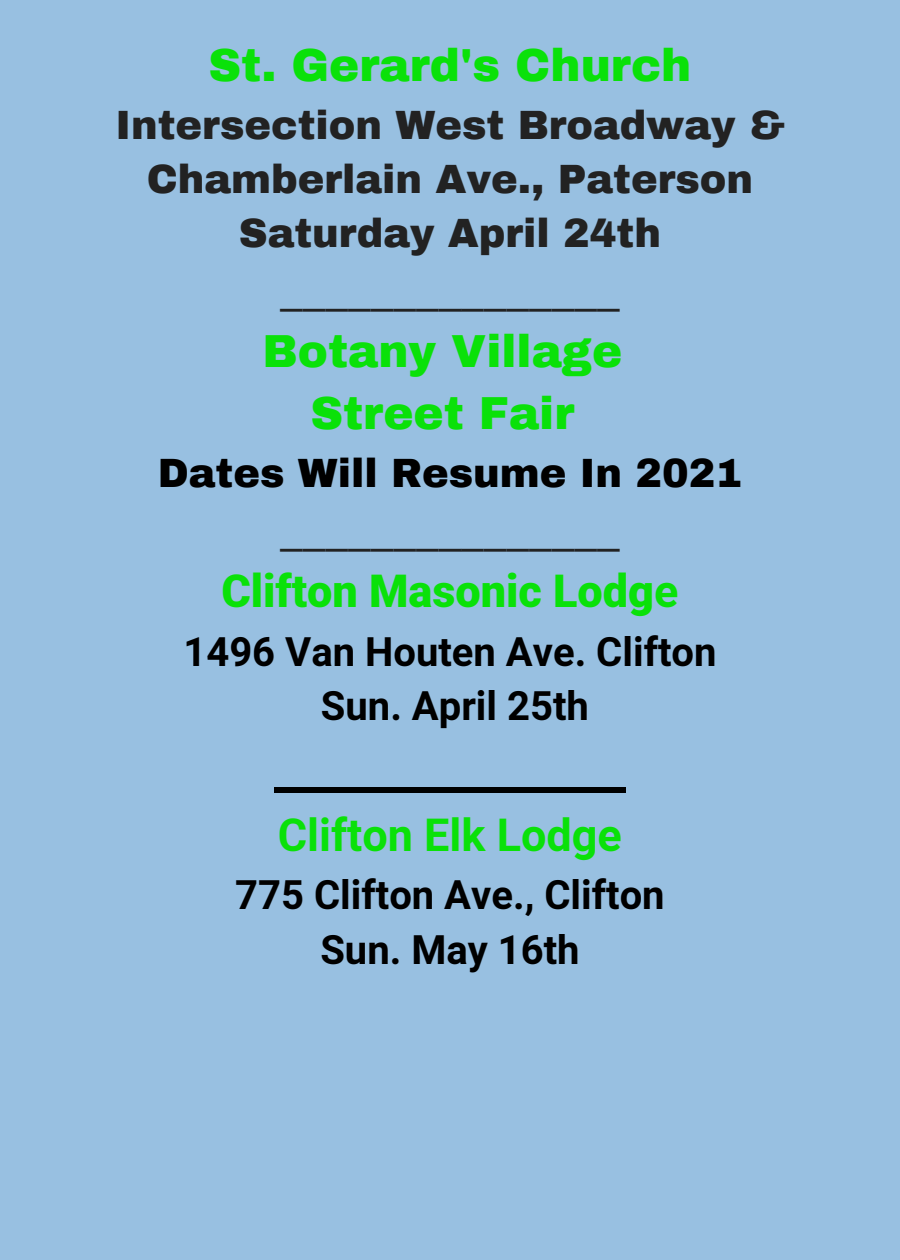
<style>
.page{position:relative;width:900px;height:1260px;background:#98c0e1}
.page>*{position:absolute;margin:0;border:0;box-sizing:border-box;transform-origin:0 0}
.t1{font:700 52.5px "Mardoto";color:#000}
.t2{font:900 45.25px "Archivo";color:#0ae109}
.t3{font:900 45.25px "Archivo";color:#222}
.t4{font:900 45px "Mardoto";color:#0ae109}
.t5{font:700 45px "Mardoto";color:#0ae109}
.t6{font:700 40px "Mardoto";color:#000}
.t7{font:900 40px/54.5px "Archivo";color:#222;text-align:center}
.t8{font:900 40px "Archivo";color:#000}
.s1{font-weight:700}
</style>
<div class="page">
<p class="t2" style="left:209px;top:41px;width:484px">St. Gerard's Church</p>
<p class="t7" style="left:116px;top:98px;width:670px">Intersection West Broadway &amp;<br>Chamberlain Ave., Paterson</p>
<p class="t7" style="left:239px;top:207px;width:424px">Saturday April 24th</p>
<p class="t3" style="left:280px;top:266px;width:341px">_______________</p>
<p class="t2" style="left:263px;top:328px;width:361px">Botany Village</p>
<p class="t2" style="left:310px;top:390px;width:265px">Street Fair</p>
<p class="t8" style="left:158px;top:452px;width:586px">Dates Will Resume In 2021</p>
<p class="t3" style="left:280px;top:506px;width:341px">_______________</p>
<p class="t4" style="left:221px;top:566px;width:459px">Clifton Masonic Lodg<span class="s1">e</span></p>
<p class="t6" style="left:183px;top:628px;width:535px">1496 Van Houten Ave. Clifton</p>
<p class="t6" style="left:321px;top:683px;width:269px">Sun. April 25th</p>
<p class="t1" style="left:274px;top:739px;width:353px">_______________</p>
<p class="t5" style="left:278px;top:809px;width:345px">Clifton Elk Lodge</p>
<p class="t6" style="left:235px;top:872px;width:431px">775 Clifton Ave., Clifton</p>
<p class="t6" style="left:320px;top:927px;width:261px">Sun. May 16th</p>
</div>
